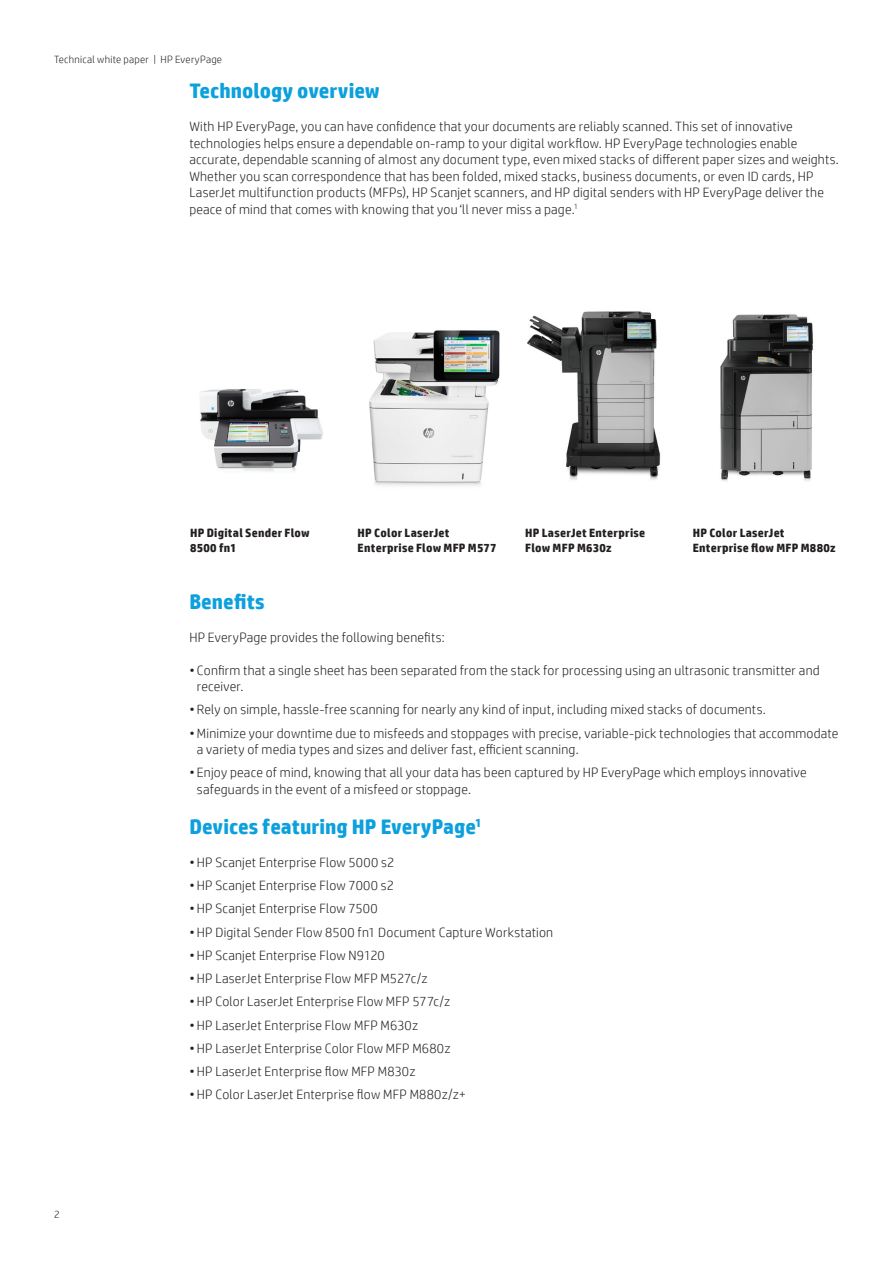
<style>
.page{position:relative;width:893px;height:1263px;background:#fff}
.page>*{position:absolute;margin:0;border:0;box-sizing:border-box;transform-origin:0 0}
.Subhead_14_16_bold_b{font:700 21px "HP Simplified";color:#0ca0dd}
.Body{font:300 13.5px/16.5px "HP Simplified";letter-spacing:.015em;color:#231f20}
.Sidebar_header{font:700 12px/15px "HP Simplified";letter-spacing:.02em;color:#231f20}
.Title_descriptor_pag{font:300 10.5px "HP Simplified";letter-spacing:.025em;color:#231f20}
</style>
<div class="page">
<img style="left:527px;top:311px;width:134px;height:169px">
<img style="left:369px;top:330px;width:131px;height:156px">
<img style="left:200px;top:389px;width:123px;height:83px">
<img style="left:720px;top:314px;width:94px;height:167px">
<p class="Title_descriptor_pag" style="left:54px;top:53px;width:170px">Technical white paper | HP EveryPage</p>
<p class="Subhead_14_16_bold_b" style="left:189px;top:79px;width:192px">Technology overview</p>
<p class="Body" style="left:189px;top:118px;width:651px">With HP EveryPage, you can have confidence that your documents are reliably scanned. This set of innovative technologies helps ensure a dependable on-ramp to your digital workflow. HP EveryPage technologies enable accurate, dependable scanning of almost any document type, even mixed stacks of different paper sizes and weights.<br>Whether you scan correspondence that has been folded, mixed stacks, business documents, or even ID cards, HP LaserJet multifunction products (MFPs), HP Scanjet scanners, and HP digital senders with HP EveryPage deliver the peace of mind that comes with knowing that you‘ll never miss a page.<sup>1</sup></p>
<p class="Sidebar_header" style="left:190px;top:526px;width:121px">HP Digital Sender Flow<br>8500 fn1</p>
<p class="Sidebar_header" style="left:358px;top:526px;width:140px">HP Color LaserJet<br>Enterprise Flow MFP M577</p>
<p class="Sidebar_header" style="left:525px;top:526px;width:122px">HP LaserJet Enterprise<br>Flow MFP M630z</p>
<p class="Sidebar_header" style="left:693px;top:526px;width:145px">HP Color LaserJet<br>Enterprise flow MFP M880z</p>
<p class="Title_descriptor_pag" style="left:54px;top:1208px;width:7px">2</p>
<p class="Subhead_14_16_bold_b" style="left:189px;top:590px;width:77px">Benefits</p>
<p class="Body" style="left:189px;top:629px;width:257px">HP EveryPage provides the following benefits:</p>
<p class="Body" style="left:197px;top:661px;width:624px;text-indent:-8px">• Confirm that a single sheet has been separated from the stack for processing using an ultrasonic transmitter and receiver.</p>
<p class="Body" style="left:189px;top:701px;width:578px">• Rely on simple, hassle-free scanning for nearly any kind of input, including mixed stacks of documents.</p>
<p class="Body" style="left:197px;top:724px;width:643px;text-indent:-8px">•Minimize your downtime due to misfeeds and stoppages with precise, variable-pick technologies that accommodate a variety of media types and sizes and deliver fast, efficient scanning.</p>
<p class="Body" style="left:197px;top:764px;width:611px;text-indent:-8px">• Enjoy peace of mind, knowing that all your data has been captured by HP EveryPage which employs innovative safeguards in the event of a misfeed or stoppage.</p>
<p class="Subhead_14_16_bold_b" style="left:189px;top:814px;width:294px">Devices featuring HP EveryPage<sup>1</sup></p>
<p class="Body" style="left:189px;top:854px;width:207px">• HP Scanjet Enterprise Flow 5000 s2</p>
<p class="Body" style="left:189px;top:877px;width:206px">• HP Scanjet Enterprise Flow 7000 s2</p>
<p class="Body" style="left:189px;top:900px;width:190px">• HP Scanjet Enterprise Flow 7500</p>
<p class="Body" style="left:189px;top:923px;width:365px">• HP Digital Sender Flow 8500 fn1 Document Capture Workstation</p>
<p class="Body" style="left:189px;top:947px;width:197px">• HP Scanjet Enterprise Flow N9120</p>
<p class="Body" style="left:189px;top:970px;width:240px">• HP LaserJet Enterprise Flow MFP M527c/z</p>
<p class="Body" style="left:189px;top:993px;width:262px">• HP Color LaserJet Enterprise Flow MFP 577c/z</p>
<p class="Body" style="left:189px;top:1016px;width:230px">• HP LaserJet Enterprise Flow MFP M630z</p>
<p class="Body" style="left:189px;top:1040px;width:263px">• HP LaserJet Enterprise Color Flow MFP M680z</p>
<p class="Body" style="left:189px;top:1063px;width:228px">• HP LaserJet Enterprise flow MFP M830z</p>
<p class="Body" style="left:189px;top:1086px;width:278px">• HP Color LaserJet Enterprise flow MFP M880z/z+</p>
</div>
